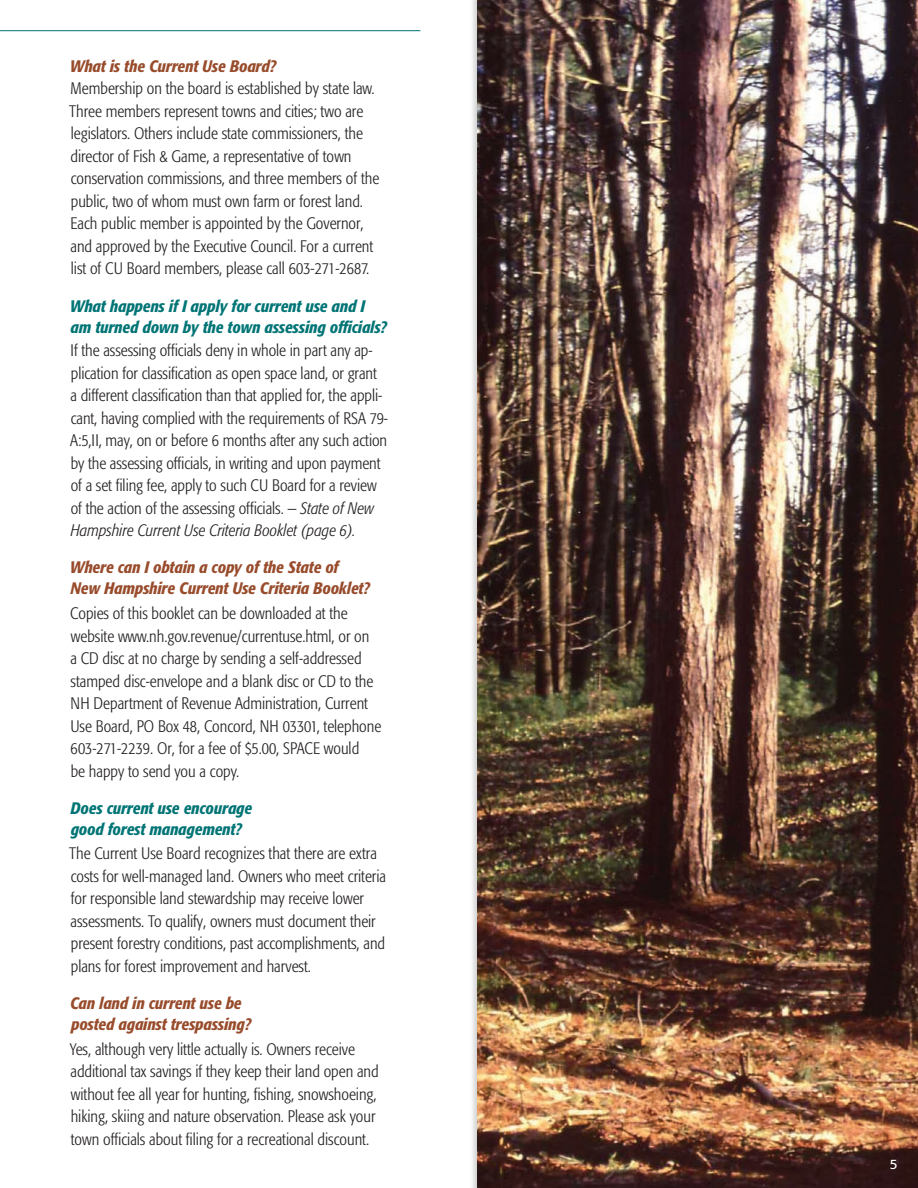
<style>
.page{position:relative;width:918px;height:1188px;background:#fff}
.page>*{position:absolute;margin:0;border:0;box-sizing:border-box;transform-origin:0 0}
.t1{font:300 condensed 16.5px/22.5px "Formata";color:#231f20}
.t2{font:italic 500 condensed 16.5px/21px "Formata";color:#984c2c}
.t3{font:italic 500 condensed 16.5px/21px "Formata";color:#007475}
.t4{font:13.5px "Formata";color:#fff}
.s1{font-style:italic}
</style>
<div class="page">
<div style="left:469px;top:0;width:449px;height:1188px;background:#231f20;opacity:.2"></div>
<img style="left:478px;top:0;width:440px;height:1188px">
<hr style="left:0;top:30px;width:420px;height:1px;background:#007475">
<p class="t2" style="left:70px;top:56px;width:207px">What is the Current Use Board?</p>
<p class="t1" style="left:69px;top:78px;width:311px">Membership on the board is established by state law.<br>Three members represent towns and cities; two are legislators. Others include state commissioners, the director of Fish &amp; Game, a representative of town conservation commissions, and three members of the public, two of whom must own farm or forest land.<br>Each public member is appointed by the Governor, and approved by the Executive Council. For a current list of CU Board members, please call 603-271-2687.</p>
<p class="t3" style="left:70px;top:295px;width:318px">What happens if I apply for current use and I am turned down by the town assessing officials?</p>
<p class="t1" style="left:70px;top:339px;width:319px">If the assessing officials deny in whole in part any ap&shy;plication for classification as open space land, or grant<br>a different classification than that applied for, the appli&shy;cant, having complied with the requirements of RSA 79- A:5,II, may, on or before 6 months after any such action by the assessing officials, in writing and upon payment of a set filing fee, apply to such CU Board for a review of the action of the assessing officials. — <span class="s1">State of New Hampshire Current Use Criteria Booklet (page 6).</span></p>
<p class="t2" style="left:70px;top:557px;width:301px">Where can I obtain a copy of the State of<br>New Hampshire Current Use Criteria Booklet?</p>
<p class="t1" style="left:70px;top:602px;width:313px">Copies of this booklet can be downloaded at the website www.nh.gov.revenue/currentuse.html, or on<br>a CD disc at no charge by sending a self-addressed stamped disc-envelope and a blank disc or CD to the NH Department of Revenue Administration, Current Use Board, PO Box 48, Concord, NH 03301, telephone 603-271-2239. Or, for a fee of $5.00, SPACE would<br>be happy to send you a copy.</p>
<p class="t3" style="left:71px;top:797px;width:183px">Does current use encourage good forest management?</p>
<p class="t1" style="left:69px;top:843px;width:318px">The Current Use Board recognizes that there are extra costs for well-managed land. Owners who meet criteria for responsible land stewardship may receive lower assessments. To qualify, owners must document their present forestry conditions, past accomplishments, and plans for forest improvement and harvest.</p>
<p class="t2" style="left:70px;top:993px;width:182px">Can land in current use be posted against trespassing?</p>
<p class="t1" style="left:70px;top:1038px;width:310px">Yes, although very little actually is. Owners receive additional tax savings if they keep their land open and without fee all year for hunting, fishing, snowshoeing, hiking, skiing and nature observation. Please ask your town officials about filing for a recreational discount.</p>
<p class="t4" style="left:890px;top:1156px;width:9px">5</p>
</div>
